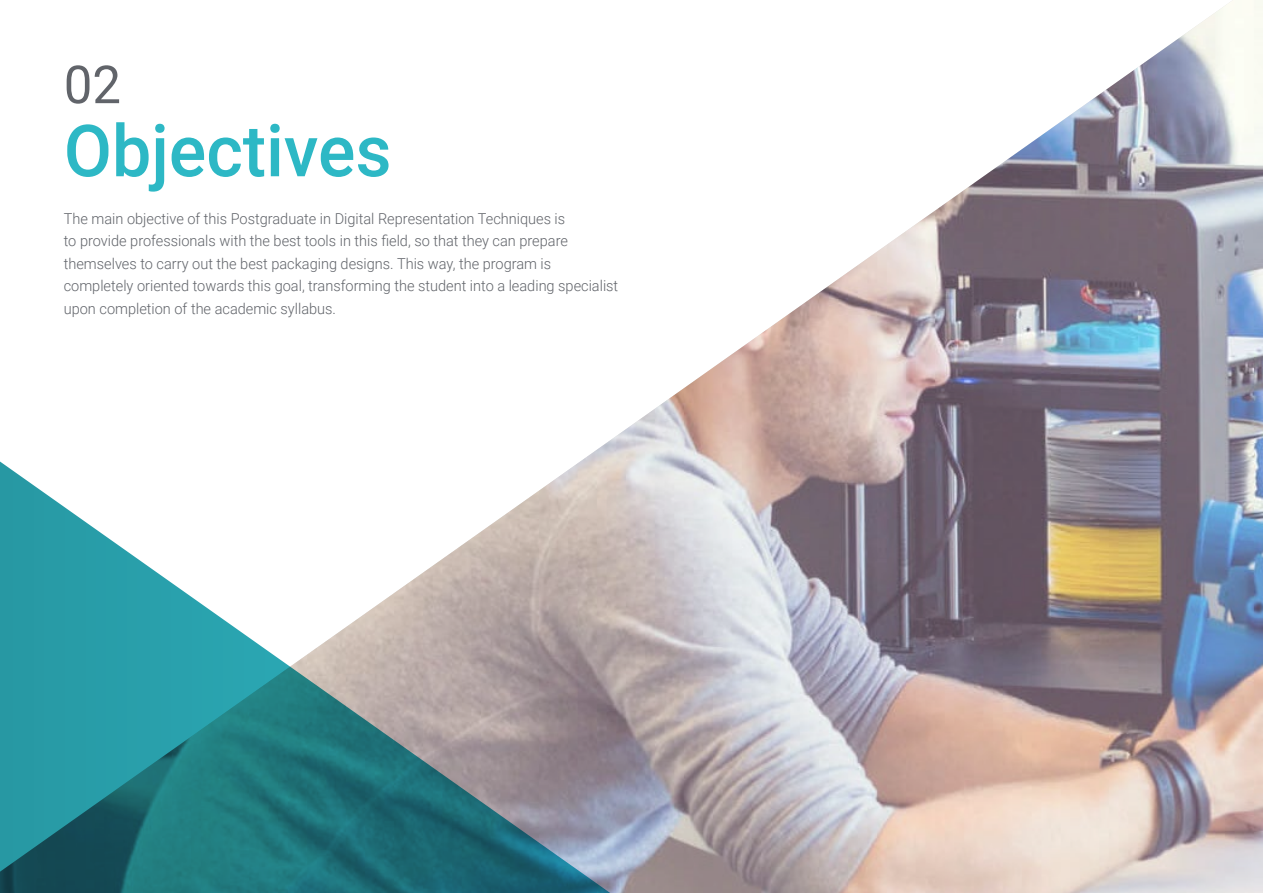
<style>
.page{position:relative;width:1263px;height:893px;background:#fff}
.page>*{position:absolute;margin:0;border:0;box-sizing:border-box;transform-origin:0 0}
.t1{font:500 72px "Roboto";color:#2db8c5}
.t2{font:52.5px "Roboto";color:#61646a}
.t3{font:300 15px/22.5px "Roboto";color:#61646a}
</style>
<div class="page">
<img style="left:602px;top:0;width:661px;height:893px">
<svg style="left:0;top:446px;width:640px;height:447px"></svg>
<h2 class="t2" style="left:64px;top:48px;width:59px">02</h2>
<h1 class="t1" style="left:64px;top:100px;width:329px">Objectives</h1>
<p class="t3" style="left:64px;top:207px;width:556px">The main objective of this Postgraduate in Digital Representation Techniques is<br>to provide professionals with the best tools in this field, so that they can prepare themselves to carry out the best packaging designs. This way, the program is completely oriented towards this goal, transforming the student into a leading specialist upon completion of the academic syllabus.</p>
</div>
